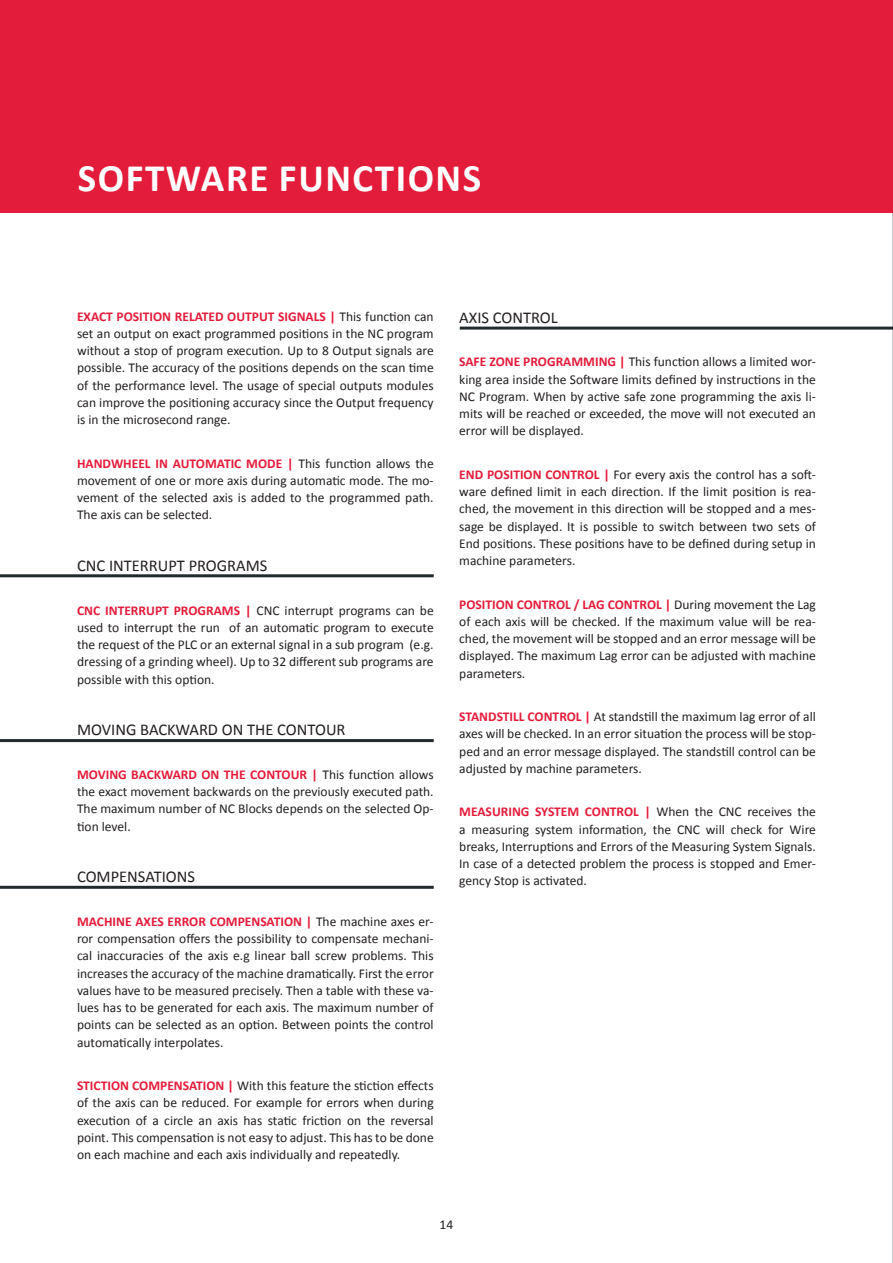
<style>
.page{position:relative;width:893px;height:1263px;background:#fff}
.page>*{position:absolute;margin:0;border:0;box-sizing:border-box;transform-origin:0 0}
.t1{font:700 39px "Calibri";letter-spacing:.04em;color:#fff}
.t2{font:16.5px "Calibri";color:#231f20}
.t3{font:13.5px/17.2px "Calibri";color:#231f20;text-align:justify}
.s1{font-weight:700;color:#e41c3b}
</style>
<div class="page">
<hr style="left:892px;top:0;width:1px;height:1263px;background:#939598">
<div style="left:0;top:0;width:893px;height:213px;background:#e41c3b"></div>
<hr style="left:0;top:574px;width:434px;height:3px;background:#222a2d">
<hr style="left:0;top:739px;width:434px;height:3px;background:#222a2d">
<hr style="left:0;top:886px;width:434px;height:3px;background:#222a2d">
<hr style="left:460px;top:327px;width:433px;height:3px;background:#222a2d">
<p class="t1" style="left:78px;top:154px;width:405px">SOFTWARE FUNCTIONS</p>
<p class="t3" style="left:77px;top:307px;width:358px"><span class="s1">EXACT POSITION RELATED OUTPUT SIGNALS |</span> This function can set an output on exact programmed positions in the NC program without a stop of program execution. Up to 8 Output signals are possible. The accuracy of the positions depends on the scan time of the performance level. The usage of special outputs modules can improve the positioning accuracy since the Output frequency is in the microsecond range.</p>
<p class="t3" style="left:77px;top:454px;width:358px"><span class="s1">HANDWHEEL IN AUTOMATIC MODE |</span> This function allows the movement of one or more axis during automatic mode. The mo&shy;vement of the selected axis is added to the programmed path.<br>The axis can be selected.</p>
<p class="t2" style="left:77px;top:555px;width:192px">CNC INTERRUPT PROGRAMS</p>
<p class="t3" style="left:77px;top:601px;width:358px"><span class="s1">CNC INTERRUPT PROGRAMS |</span> CNC interrupt programs can be used to interrupt the run of an automatic program to execute the request of the PLC or an external signal in a sub program (e.g. dressing of a grinding wheel). Up to 32 different sub programs are possible with this option.</p>
<p class="t2" style="left:77px;top:720px;width:270px">MOVING BACKWARD ON THE CONTOUR</p>
<p class="t3" style="left:77px;top:765px;width:358px"><span class="s1">MOVING BACKWARD ON THE CONTOUR |</span> This function allows the exact movement backwards on the previously executed path.<br>The maximum number of NC Blocks depends on the selected Op&shy;tion level.</p>
<p class="t2" style="left:77px;top:867px;width:119px">COMPENSATIONS</p>
<p class="t3" style="left:77px;top:912px;width:358px"><span class="s1">MACHINE AXES ERROR COMPENSATION |</span> The machine axes er&shy;ror compensation offers the possibility to compensate mechani&shy;cal inaccuracies of the axis e.g linear ball screw problems. This increases the accuracy of the machine dramatically. First the error values have to be measured precisely. Then a table with these va&shy;lues has to be generated for each axis. The maximum number of points can be selected as an option. Between points the control automatically interpolates.</p>
<p class="t3" style="left:77px;top:1076px;width:358px"><span class="s1">STICTION COMPENSATION |</span> With this feature the stiction effects of the axis can be reduced. For example for errors when during execution of a circle an axis has static friction on the reversal point. This compensation is not easy to adjust. This has to be done on each machine and each axis individually and repeatedly.</p>
<p class="t2" style="left:459px;top:307px;width:100px">AXIS CONTROL</p>
<p class="t3" style="left:459px;top:353px;width:358px"><span class="s1">SAFE ZONE PROGRAMMING |</span> This function allows a limited wor&shy;king area inside the Software limits defined by instructions in the NC Program. When by active safe zone programming the axis li&shy;mits will be reached or exceeded, the move will not executed an error will be displayed.</p>
<p class="t3" style="left:459px;top:465px;width:358px"><span class="s1">END POSITION CONTROL |</span> For every axis the control has a soft&shy;ware defined limit in each direction. If the limit position is rea&shy;ched, the movement in this direction will be stopped and a mes&shy;sage be displayed. It is possible to switch between two sets of End positions. These positions have to be defined during setup in machine parameters.</p>
<p class="t3" style="left:459px;top:595px;width:358px"><span class="s1">POSITION CONTROL / LAG CONTROL |</span> During movement the Lag of each axis will be checked. If the maximum value will be rea&shy;ched, the movement will be stopped and an error message will be displayed. The maximum Lag error can be adjusted with machine parameters.</p>
<p class="t3" style="left:459px;top:707px;width:358px"><span class="s1">STANDSTILL CONTROL |</span> At standstill the maximum lag error of all axes will be checked. In an error situation the process will be stop&shy;ped and an error message displayed. The standstill control can be adjusted by machine parameters.</p>
<p class="t3" style="left:459px;top:803px;width:358px"><span class="s1">MEASURING SYSTEM CONTROL |</span> When the CNC receives the a measuring system information, the CNC will check for Wire breaks, Interruptions and Errors of the Measuring System Signals.<br>In case of a detected problem the process is stopped and Emer&shy;gency Stop is activated.</p>
<p class="t3" style="left:440px;top:1215px;width:15px">14</p>
</div>
